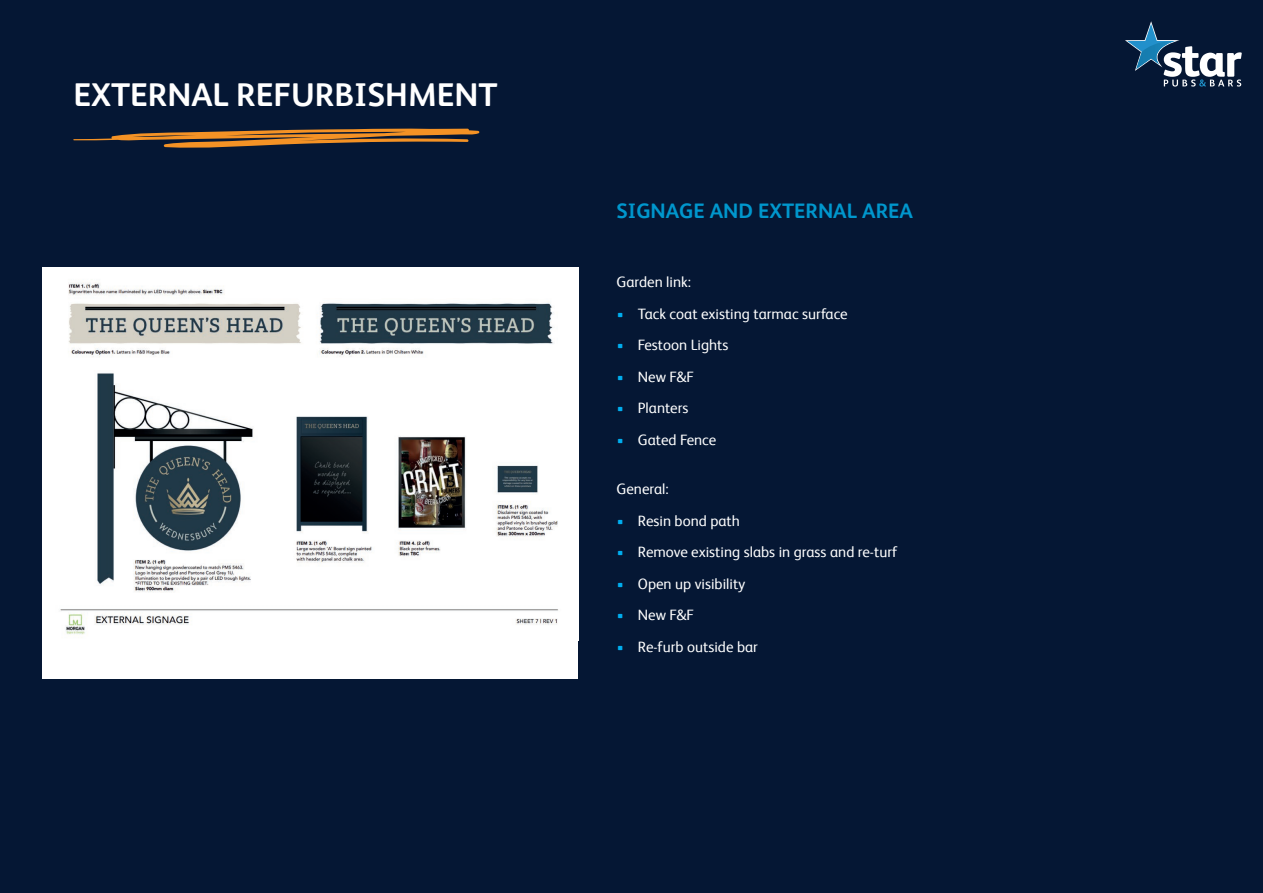
<style>
.page{position:relative;width:1263px;height:893px;background:#051734}
.page>*{position:absolute;margin:0;border:0;box-sizing:border-box;transform-origin:0 0}
.t1{font:700 33px "HEINEKEN Core";color:#fff}
.t2{font:700 21px "HEINEKEN Core";color:#0097cd}
.t3{font:15px "HEINEKEN Core";color:#fff}
.s1{color:#00aeef}
</style>
<div class="page">
<svg style="left:73px;top:128px;width:407px;height:20px"></svg>
<svg style="left:1125px;top:21px;width:117px;height:66px"></svg>
<div style="left:43px;top:268px;width:535px;height:410px;background:#fff"></div>
<img style="left:60px;top:282px;width:498px;height:353px">
<h1 class="t1" style="left:73px;top:72px;width:426px">EXTERNAL REFURBISHMENT</h1>
<h2 class="t2" style="left:617px;top:196px;width:298px">SIGNAGE AND EXTERNAL AREA</h2>
<p class="t3" style="left:617px;top:271px;width:76px">Garden link:</p>
<p class="t3" style="left:617px;top:303px;width:233px"><span class="s1">•</span> Tack coat existing tarmac surface</p>
<p class="t3" style="left:617px;top:334px;width:113px"><span class="s1">•</span> Festoon Lights</p>
<p class="t3" style="left:617px;top:366px;width:79px"><span class="s1">•</span> New F&amp;F</p>
<p class="t3" style="left:617px;top:397px;width:73px"><span class="s1">•</span> Planters</p>
<p class="t3" style="left:617px;top:429px;width:101px"><span class="s1">•</span> Gated Fence</p>
<p class="t3" style="left:617px;top:478px;width:54px">General:</p>
<p class="t3" style="left:617px;top:510px;width:125px"><span class="s1">•</span> Resin bond path</p>
<p class="t3" style="left:617px;top:541px;width:282px"><span class="s1">•</span> Remove existing slabs in grass and re-turf</p>
<p class="t3" style="left:617px;top:573px;width:130px"><span class="s1">•</span> Open up visibility</p>
<p class="t3" style="left:617px;top:604px;width:79px"><span class="s1">•</span> New F&amp;F</p>
<p class="t3" style="left:617px;top:636px;width:143px"><span class="s1">•</span> Re-furb outside bar</p>
</div>
